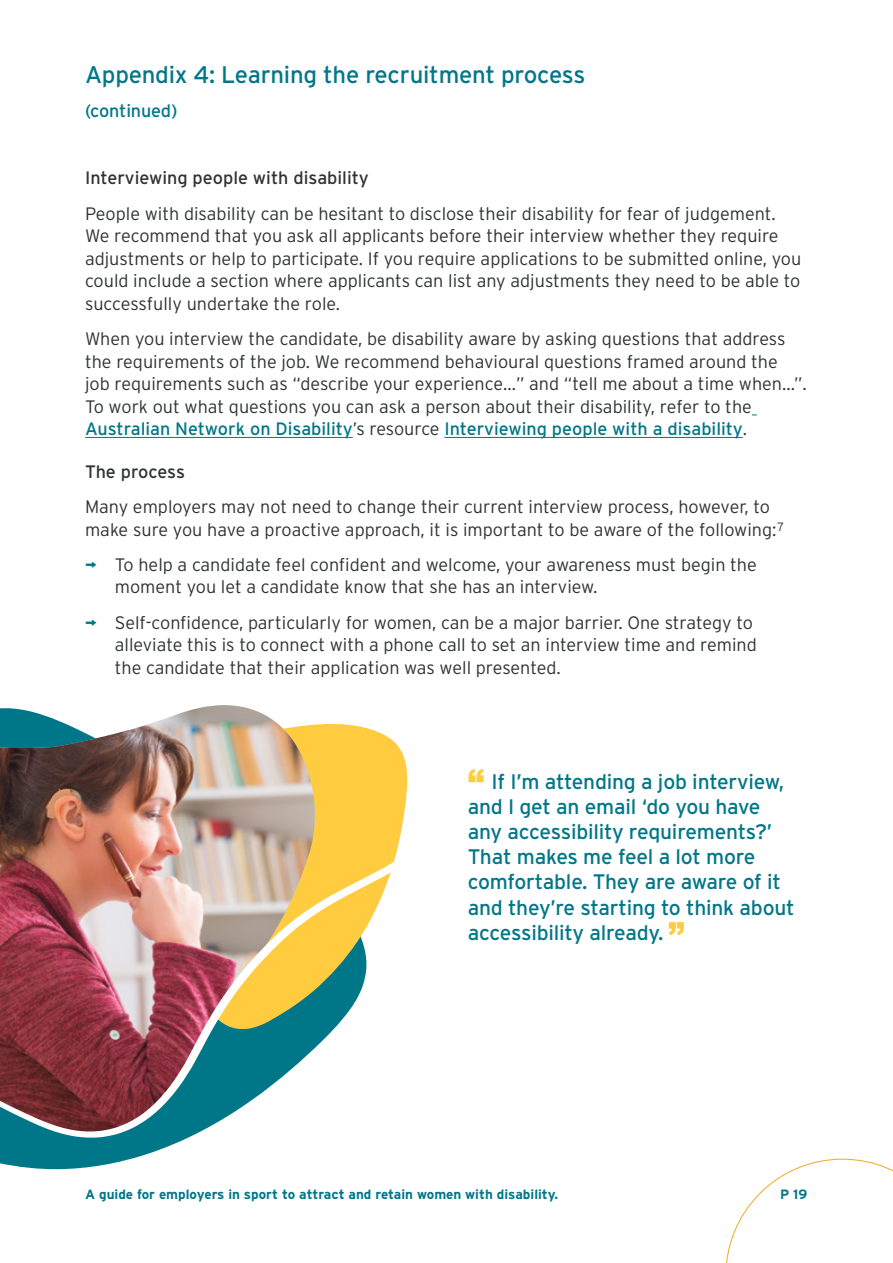
<style>
.page{position:relative;width:893px;height:1263px;background:#fff}
.page>*{position:absolute;margin:0;border:0;box-sizing:border-box;transform-origin:0 0}
.t1{font:24px "Interstate";letter-spacing:-.01em;color:#078}
.t2{font:21px/25.2px "Interstate";letter-spacing:-.01em;color:#078}
.t3{font:300 18px/22.5px "Interstate";color:#2e3333}
.t4{font:18px "Interstate";color:#2e3333}
.t5{font:18px "Interstate";letter-spacing:-.01em;color:#078}
.t6{font:700 13.5px "Interstate";color:#078}
.s1{font-weight:400;color:#078}
.s2{font-weight:700;color:#078}
.s3{font-family:"Arial";font-weight:900;font-size:33px;color:#ffcc40}
</style>
<div class="page">
<svg style="left:0;top:1141px;width:181px;height:28px;fill:#078"></svg>
<img style="left:0;top:705px;width:408px;height:433px">
<svg style="left:726px;top:1159px;width:167px;height:104px"></svg>
<hr style="left:85px;top:437px;width:268px;height:1px;background:#078">
<hr style="left:444px;top:437px;width:299px;height:1px;background:#078">
<svg style="left:669px;top:922px;width:15px;height:13px"></svg>
<h1 class="t1" style="left:85px;top:61px;width:502px">Appendix 4: Learning the recruitment process</h1>
<p class="t5" style="left:85px;top:101px;width:94px">(continued)</p>
<p class="t4" style="left:85px;top:168px;width:285px">Interviewing people with disability</p>
<p class="t3" style="left:85px;top:202px;width:718px">People with disability can be hesitant to disclose their disability for fear of judgement.<br>We recommend that you ask all applicants before their interview whether they require adjustments or help to participate. If you require applications to be submitted online, you could include a section where applicants can list any adjustments they need to be able to successfully undertake the role.</p>
<p class="t3" style="left:85px;top:327px;width:723px">When you interview the candidate, be disability aware by asking questions that address the requirements of the job. We recommend behavioural questions framed around the job requirements such as “describe your experience…” and “tell me about a time when...”.<br>To work out what questions you can ask a person about their disability, refer to the <span class="s1">Australian Network on Disability</span>’s resource <span class="s1">Interviewing people with a disability</span>.</p>
<p class="t4" style="left:85px;top:461px;width:102px">The process</p>
<p class="t3" style="left:85px;top:495px;width:700px">Many employers may not need to change their current interview process, however, to make sure you have a proactive approach, it is important to be aware of the following:<sup>7</sup></p>
<p class="t3" style="left:115px;top:553px;width:644px;text-indent:-30px"><span class="s2">→</span> To help a candidate feel confident and welcome, your awareness must begin the moment you let a candidate know that she has an interview.</p>
<p class="t3" style="left:115px;top:611px;width:643px;text-indent:-30px"><span class="s2">→</span> Self-confidence, particularly for women, can be a major barrier. One strategy to alleviate this is to connect with a phone call to set an interview time and remind the candidate that their application was well presented.</p>
<p class="t2" style="left:468px;top:768px;width:328px"><span class="s3">“</span> If I’m attending a job interview, and I get an email ‘do you have any accessibility requirements?’<br>That makes me feel a lot more comfortable. They are aware of it and they’re starting to think about accessibility already.</p>
<p class="t6" style="left:85px;top:1187px;width:475px">A guide for employers in sport to attract and retain women with disability.</p>
<p class="t6" style="left:780px;top:1187px;width:29px">P 19</p>
</div>
